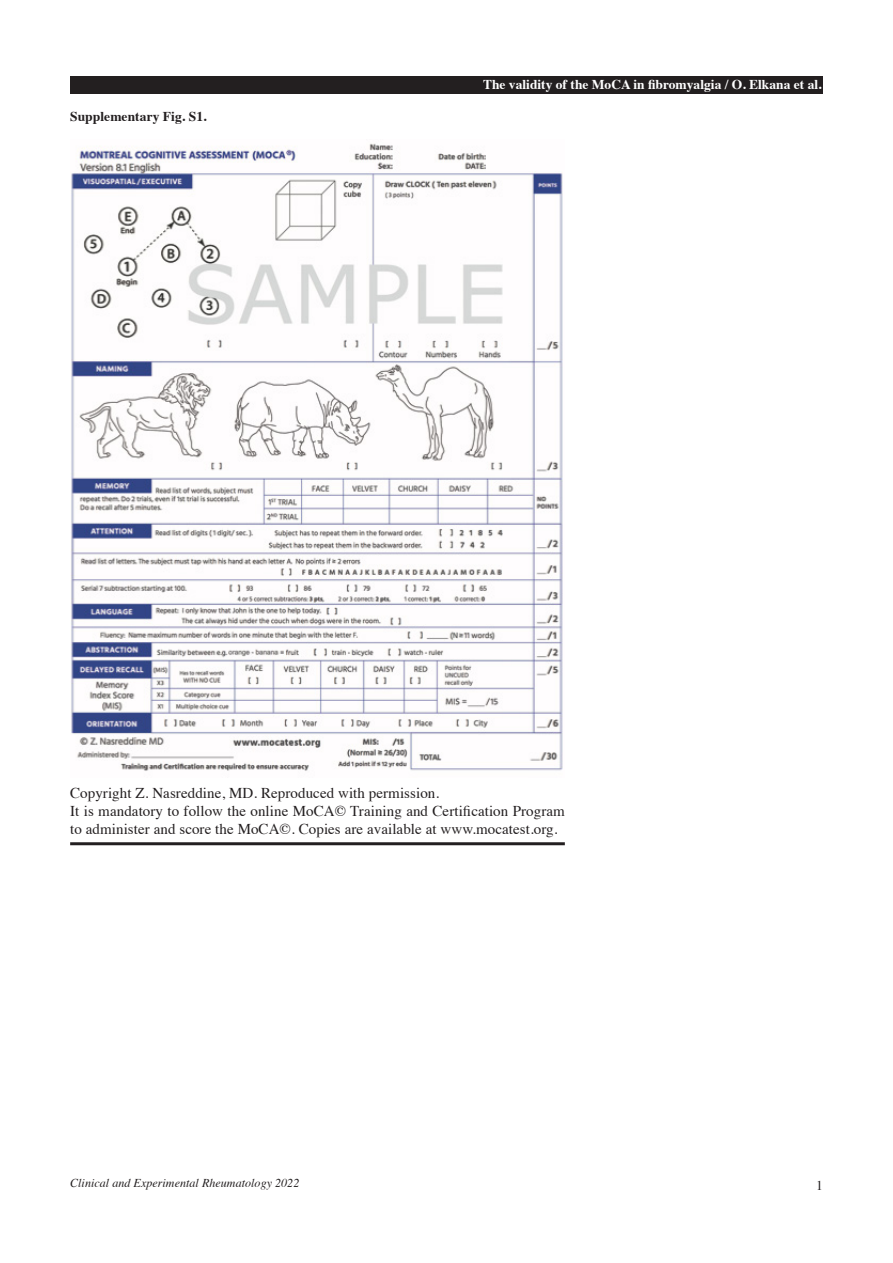
<style>
.page{position:relative;width:893px;height:1263px;background:#fff}
.page>*{position:absolute;margin:0;border:0;box-sizing:border-box;transform-origin:0 0}
.t1{font:15px/18px "Times";letter-spacing:.005em;color:#231f20}
.t2{font:700 13.5px "Times";color:#fff}
.Default{font:700 13.5px "Times";letter-spacing:.005em;color:#231f20}
.t3{font:13.5px "Times";color:#231f20}
.t4{font:italic 12px "Times";letter-spacing:.005em;color:#231f20}
</style>
<div class="page">
<div style="left:70px;top:77px;width:753px;height:17px;background:#231f20"></div>
<hr style="left:70px;top:842px;width:495px;height:3px;background:#231f20">
<img style="left:71px;top:143px;width:492px;height:628px">
<p class="Default" style="left:70px;top:103px;width:138px">Supplementary Fig. S1.</p>
<p class="t2" style="left:483px;top:71px;width:340px">The validity of the MoCA in fibromyalgia / O. Elkana et al.</p>
<p class="t1" style="left:70px;top:782px;width:371px">Copyright Z. Nasreddine, MD. Reproduced with permission.</p>
<p class="t1" style="left:70px;top:800px;width:496px">It is mandatory to follow the online MoCA© Training and Certification Program to administer and score the MoCA©. Copies are available at www.mocatest.org.</p>
<p class="t4" style="left:70px;top:1172px;width:231px">Clinical and Experimental Rheumatology 2022</p>
<p class="t3" style="left:816px;top:1173px;width:8px">1</p>
</div>
